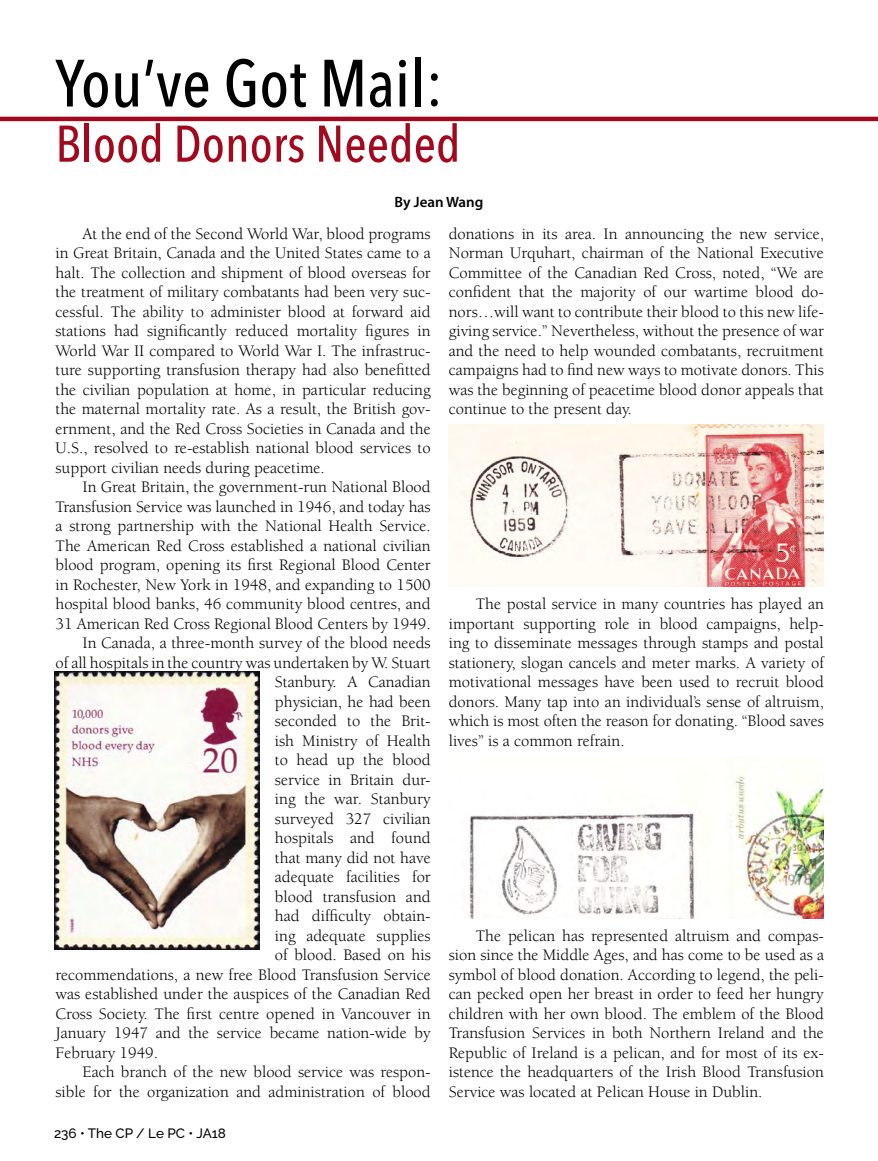
<style>
.page{position:relative;width:878px;height:1161px;background:#fff}
.page>*{position:absolute;margin:0;border:0;box-sizing:border-box;transform-origin:0 0}
.t1{font:500 66px "Avenir Next Condensed";color:#000}
.t2{font:500 51px "Avenir Next Condensed";color:#a2091e}
.t3{font:16.5px/19.5px "Berkeley";color:#000;text-align:justify}
.t4{font:600 15px "Myriad Pro";color:#000}
.t5{font:500 13.5px "Raleway";color:#000}
</style>
<div class="page">
<hr style="left:0;top:117px;width:878px;height:4px;background:#a2091e">
<img style="left:54px;top:671px;width:206px;height:279px">
<img style="left:468px;top:774px;width:356px;height:145px">
<img style="left:448px;top:425px;width:376px;height:161px">
<h1 class="t1" style="left:56px;top:43px;width:389px">You’ve Got Mail:</h1>
<h2 class="t2" style="left:56px;top:113px;width:406px">Blood Donors Needed</h2>
<p class="t4" style="left:394px;top:193px;width:90px">By Jean Wang</p>
<p class="t3" style="left:56px;top:224px;width:377px;text-indent:27px">At the end of the Second World War, blood programs in Great Britain, Canada and the United States came to a halt. The collection and shipment of blood overseas for the treatment of military combatants had been very suc&shy;cessful. The ability to administer blood at forward aid stations had significantly reduced mortality figures in World War II compared to World War I. The infrastruc&shy;ture supporting transfusion therapy had also benefitted the civilian population at home, in particular reducing the maternal mortality rate. As a result, the British gov&shy;ernment, and the Red Cross Societies in Canada and the U.S., resolved to re-establish national blood services to support civilian needs during peacetime.</p>
<p class="t3" style="left:82px;top:477px;width:349px">In Great Britain, the government-run National Blood</p>
<p class="t3" style="left:56px;top:497px;width:376px">Transfusion Service was launched in 1946, and today has</p>
<p class="t3" style="left:56px;top:517px;width:376px">a strong partnership with the National Health Service.</p>
<p class="t3" style="left:56px;top:536px;width:376px">The American Red Cross established a national civilian</p>
<p class="t3" style="left:56px;top:556px;width:377px">blood program, opening its first Regional Blood Center</p>
<p class="t3" style="left:56px;top:575px;width:377px">in Rochester, New York in 1948, and expanding to 1500</p>
<p class="t3" style="left:56px;top:595px;width:376px">hospital blood banks, 46 community blood centres, and</p>
<p class="t3" style="left:56px;top:614px;width:377px">31 American Red Cross Regional Blood Centers by 1949.</p>
<p class="t3" style="left:82px;top:634px;width:349px">In Canada, a three-month survey of the blood needs</p>
<p class="t3" style="left:56px;top:653px;width:377px">of all hospitals in the country was undertaken by W. Stuart</p>
<p class="t3" style="left:275px;top:673px;width:157px">Stanbury. A Canadian</p>
<p class="t3" style="left:275px;top:692px;width:157px">physician, he had been</p>
<p class="t3" style="left:275px;top:712px;width:157px">seconded to the Brit-</p>
<p class="t3" style="left:275px;top:731px;width:157px">ish Ministry of Health</p>
<p class="t3" style="left:275px;top:751px;width:157px">to head up the blood</p>
<p class="t3" style="left:275px;top:770px;width:157px">service in Britain dur-</p>
<p class="t3" style="left:275px;top:790px;width:157px">ing the war. Stanbury</p>
<p class="t3" style="left:275px;top:809px;width:157px">surveyed 327 civilian</p>
<p class="t3" style="left:275px;top:829px;width:157px">hospitals and found</p>
<p class="t3" style="left:275px;top:848px;width:157px">that many did not have</p>
<p class="t3" style="left:275px;top:868px;width:157px">adequate facilities for</p>
<p class="t3" style="left:275px;top:887px;width:157px">blood transfusion and</p>
<p class="t3" style="left:275px;top:907px;width:157px">had difficulty obtain-</p>
<p class="t3" style="left:275px;top:926px;width:157px">ing adequate supplies</p>
<p class="t3" style="left:275px;top:946px;width:157px">of blood. Based on his</p>
<p class="t3" style="left:56px;top:965px;width:377px">recommendations, a new free Blood Transfusion Service</p>
<p class="t3" style="left:56px;top:985px;width:376px">was established under the auspices of the Canadian Red</p>
<p class="t3" style="left:56px;top:1004px;width:376px">Cross Society. The first centre opened in Vancouver in</p>
<p class="t3" style="left:56px;top:1024px;width:376px">January 1947 and the service became nation-wide by</p>
<p class="t3" style="left:56px;top:1043px;width:104px">February 1949.</p>
<p class="t3" style="left:82px;top:1063px;width:350px">Each branch of the new blood service was respon-</p>
<p class="t3" style="left:56px;top:1082px;width:376px">sible for the organization and administration of blood</p>
<p class="t5" style="left:54px;top:1126px;width:173px">236 • The CP / Le PC • JA18</p>
<p class="t3" style="left:449px;top:224px;width:377px">donations in its area. In announcing the new service, Norman Urquhart, chairman of the National Executive Committee of the Canadian Red Cross, noted, “We are confident that the majority of our wartime blood do&shy;nors…will want to contribute their blood to this new life&shy;giving service.” Nevertheless, without the presence of war and the need to help wounded combatants, recruitment campaigns had to find new ways to motivate donors. This was the beginning of peacetime blood donor appeals that continue to the present day.</p>
<p class="t3" style="left:449px;top:595px;width:376px;text-indent:27px">The postal service in many countries has played an important supporting role in blood campaigns, help&shy;ing to disseminate messages through stamps and postal stationery, slogan cancels and meter marks. A variety of motivational messages have been used to recruit blood donors. Many tap into an individual’s sense of altruism, which is most often the reason for donating. “Blood saves lives” is a common refrain.</p>
<p class="t3" style="left:449px;top:926px;width:377px;text-indent:27px">The pelican has represented altruism and compas&shy;sion since the Middle Ages, and has come to be used as a symbol of blood donation. According to legend, the peli&shy;can pecked open her breast in order to feed her hungry children with her own blood. The emblem of the Blood Transfusion Services in both Northern Ireland and the Republic of Ireland is a pelican, and for most of its ex&shy;istence the headquarters of the Irish Blood Transfusion Service was located at Pelican House in Dublin.</p>
</div>
